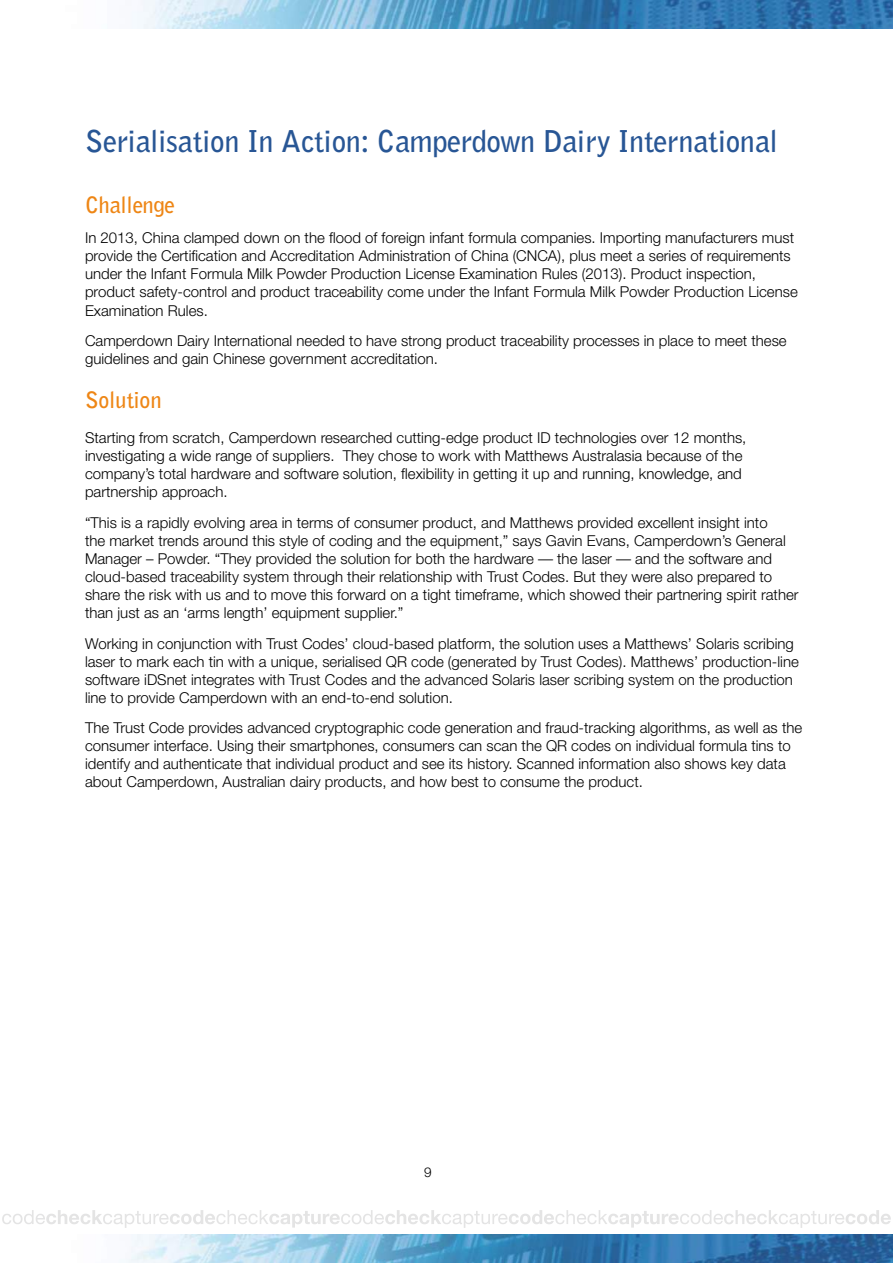
<style>
.page{position:relative;width:893px;height:1263px;background:#fff}
.page>*{position:absolute;margin:0;border:0;box-sizing:border-box;transform-origin:0 0}
.t1{font:700 30px "Bell Gothic BT";letter-spacing:-.01em;color:#285695}
.t2{font:700 22.5px "Bell Gothic BT";letter-spacing:-.01em;color:#ee8615}
.t3{font:300 15px/18px "Helvetica Neue";color:#000}
.t4{font:300 13.5px "Helvetica Neue";color:#000}
</style>
<div class="page">
<img style="left:126px;top:1234px;width:767px;height:29px">
<img style="left:137px;top:0;width:756px;height:28px">
<svg style="left:2px;top:1210px;width:889px;height:18px"></svg>
<h1 class="t1" style="left:85px;top:121px;width:694px">Serialisation In Action: Camperdown Dairy International</h1>
<h2 class="t2" style="left:85px;top:190px;width:91px">Challenge</h2>
<p class="t3" style="left:85px;top:229px;width:714px">In 2013, China clamped down on the flood of foreign infant formula companies. Importing manufacturers must provide the Certification and Accreditation Administration of China (CNCA), plus meet a series of requirements under the Infant Formula Milk Powder Production License Examination Rules (2013). Product inspection, product safety-control and product traceability come under the Infant Formula Milk Powder Production License Examination Rules.</p>
<p class="t3" style="left:85px;top:332px;width:703px">Camperdown Dairy International needed to have strong product traceability processes in place to meet these guidelines and gain Chinese government accreditation.</p>
<h2 class="t2" style="left:85px;top:385px;width:78px">Solution</h2>
<p class="t3" style="left:85px;top:428px;width:663px">Starting from scratch, Camperdown researched cutting-edge product ID technologies over 12 months, investigating a wide range of suppliers. They chose to work with Matthews Australasia because of the company’s total hardware and software solution, flexibility in getting it up and running, knowledge, and partnership approach.</p>
<p class="t3" style="left:85px;top:513px;width:715px">“This is a rapidly evolving area in terms of consumer product, and Matthews provided excellent insight into<br>the market trends around this style of coding and the equipment,” says Gavin Evans, Camperdown’s General Manager – Powder. “They provided the solution for both the hardware — the laser — and the software and cloud-based traceability system through their relationship with Trust Codes. But they were also prepared to share the risk with us and to move this forward on a tight timeframe, which showed their partnering spirit rather than just as an ‘arms length’ equipment supplier.”</p>
<p class="t3" style="left:85px;top:634px;width:715px">Working in conjunction with Trust Codes’ cloud-based platform, the solution uses a Matthews’ Solaris scribing laser to mark each tin with a unique, serialised QR code (generated by Trust Codes). Matthews’ production-line software iDSnet integrates with Trust Codes and the advanced Solaris laser scribing system on the production line to provide Camperdown with an end-to-end solution.</p>
<p class="t3" style="left:85px;top:719px;width:719px">The Trust Code provides advanced cryptographic code generation and fraud-tracking algorithms, as well as the consumer interface. Using their smartphones, consumers can scan the QR codes on individual formula tins to identify and authenticate that individual product and see its history. Scanned information also shows key data about Camperdown, Australian dairy products, and how best to consume the product.</p>
<p class="t4" style="left:424px;top:1164px;width:9px">9</p>
</div>
